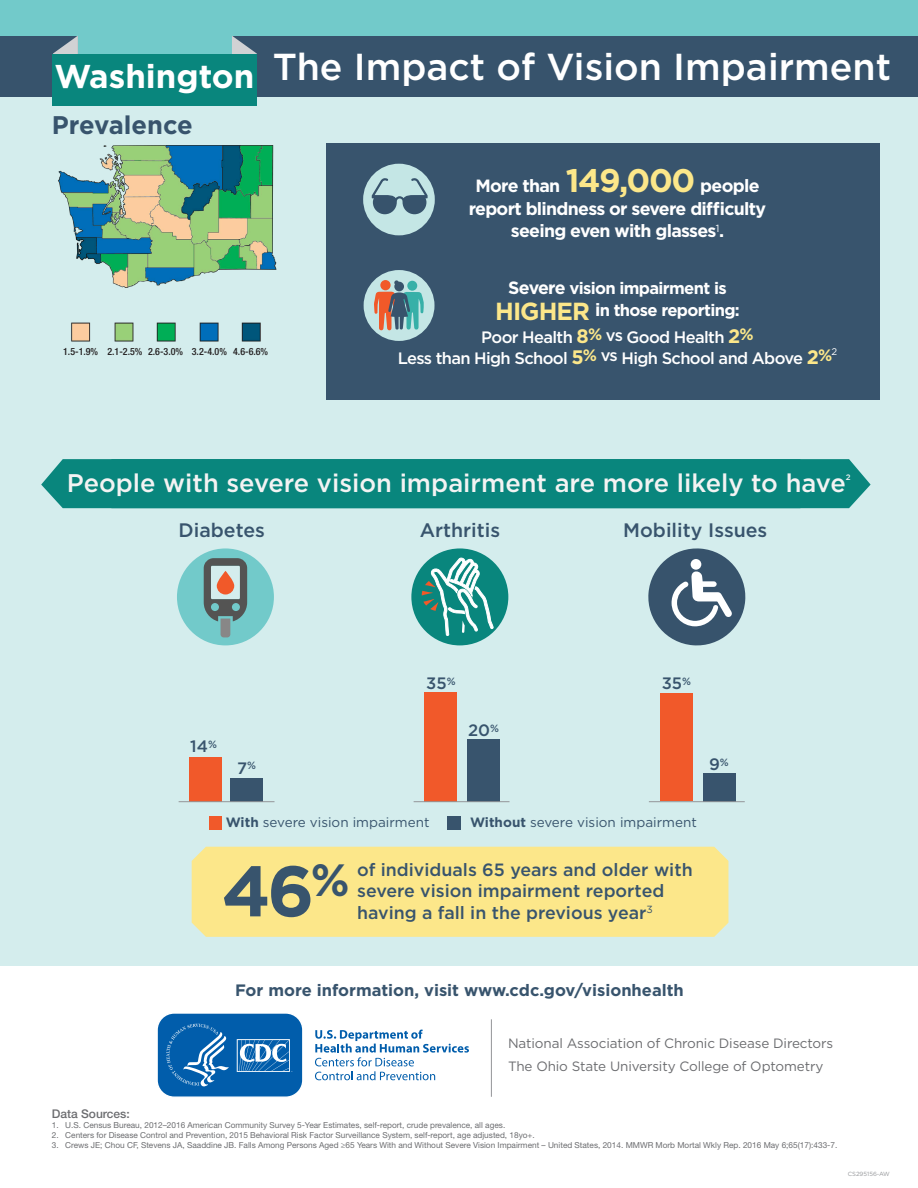
<style>
.page{position:relative;width:918px;height:1188px;background:#fff}
.page>*{position:absolute;margin:0;border:0;box-sizing:border-box;transform-origin:0 0}
.t1{font:700 71.25px "Gotham";color:#38546d}
.H1-_title{font:500 37.5px "Gotham";color:#fff}
.t2{font:700 33px "Gotham";color:#fff}
.t3{font:500 25.5px "Gotham";color:#f3f3f3}
.t4{font:700 25.5px "Gotham";color:#38546d}
.t5{font:500 19.5px "Gotham";color:#38546d}
.t6{font:500 17.85px/21.3px "Gotham";color:#38546d}
.t7{font:700 17.7px/22.5px "Gotham";letter-spacing:-.04em;color:#fff;text-align:center}
.t8{font:700 16.65px/22.5px "Gotham";letter-spacing:-.04em;color:#fff;text-align:center}
.t9{font:500 16.5px "Gotham";letter-spacing:-.04em;color:#fff}
.t10{font:700 16.5px "Gotham";color:#38546d}
.t11{font:500 16.5px "Gotham";letter-spacing:-.005em;color:#38546d}
.t12{font:13.5px/23px "Gotham";letter-spacing:-.01em;color:#6c6d70}
.t13{font:13.5px "Gotham";color:#38546d}
.t14{font:500 12px "Helvetica Neue LT Std";color:#6c6d70}
.t15{font:10.35px "Gotham";color:#38546d}
.t16{font:500 condensed 10.05px "Helvetica Neue LT Std";color:#231f20}
.t17{font:8.25px "Helvetica Neue LT Std";color:#6c6d70}
.t18{font:500 7.8px "Gotham";color:#f3f3f3}
.t19{font:6px "Gotham";color:#939598}
.s1{font-size:32.7px;color:#fce78a}
.s2{font-size:17.7px}
.s3{font-size:24.75px;color:#fce78a}
.s4{font-weight:700;font-size:19.5px;color:#fce78a}
.s5{font-weight:700}
</style>
<div class="page">
<div style="left:0;top:90px;width:918px;height:876px;background:#d4eded"></div>
<div style="left:0;top:0;width:918px;height:59px;background:#72caca"></div>
<div style="left:0;top:36px;width:78px;height:60px;background:#37536c"></div>
<svg style="left:53px;top:36px;width:25px;height:18px"></svg>
<div style="left:232px;top:36px;width:686px;height:60px;background:#37536c"></div>
<svg style="left:232px;top:36px;width:25px;height:18px"></svg>
<div style="left:53px;top:54px;width:204px;height:52px;background:#09867d"></div>
<div style="left:41px;top:459px;width:830px;height:49px;background:#09867d"></div>
<div style="left:189px;top:757px;width:32px;height:45px;background:#f1592a"></div>
<div style="left:425px;top:692px;width:32px;height:109px;background:#f1592a"></div>
<div style="left:660px;top:693px;width:32px;height:108px;background:#f1592a"></div>
<div style="left:231px;top:779px;width:32px;height:23px;background:#38546d"></div>
<div style="left:468px;top:740px;width:32px;height:62px;background:#38546d"></div>
<div style="left:703px;top:773px;width:32px;height:28px;background:#38546d"></div>
<svg style="left:315px;top:1030px;width:154px;height:50px"></svg>
<svg style="left:157px;top:1013px;width:146px;height:84px;background:#2574b7"></svg>
<img style="left:58px;top:145px;width:219px;height:197px">
<div style="left:326px;top:143px;width:554px;height:257px;background:#38546d"></div>
<div style="left:364px;top:270px;width:71px;height:71px;background:#c4e6e5;border-radius:50%"></div>
<div style="left:380px;top:280px;width:11px;height:10px;background:#f15929;border-radius:50%"></div>
<div style="left:407px;top:281px;width:10px;height:10px;background:#37b0a8;border-radius:50%"></div>
<div style="left:394px;top:282px;width:10px;height:9px;background:#37536c;border-radius:50%"></div>
<svg style="left:374px;top:292px;width:50px;height:38px"></svg>
<svg style="left:394px;top:280px;width:5px;height:5px"></svg>
<div style="left:363px;top:164px;width:72px;height:71px;background:#c4e6e5;border-radius:50%"></div>
<svg style="left:372px;top:178px;width:56px;height:36px"></svg>
<svg style="left:177px;top:548px;width:97px;height:97px"></svg>
<svg style="left:217px;top:571px;width:17px;height:24px"></svg>
<svg style="left:648px;top:548px;width:98px;height:98px"></svg>
<div style="left:411px;top:548px;width:97px;height:97px;background:#09867d;border-radius:50%"></div>
<svg style="left:422px;top:557px;width:72px;height:79px"></svg>
<hr style="left:179px;top:801px;width:96px;height:1px;background:#939598">
<hr style="left:414px;top:801px;width:96px;height:1px;background:#939598">
<hr style="left:649px;top:801px;width:96px;height:1px;background:#939598">
<div style="left:192px;top:847px;width:536px;height:90px;background:#fce78a"></div>
<div style="left:209px;top:816px;width:12px;height:14px;background:#f1592a"></div>
<div style="left:447px;top:816px;width:13px;height:14px;background:#38546d"></div>
<hr style="left:491px;top:1019px;width:1px;height:78px;background:#939598">
<h2 class="t2" style="left:55px;top:55px;width:201px">Washington</h2>
<h2 class="t4" style="left:52px;top:108px;width:143px">Prevalence</h2>
<h1 class="H1-_title" style="left:273px;top:42px;width:620px">The Impact of Vision Impairment</h1>
<p class="t7" style="left:469px;top:175px;width:299px">More than <span class="s1">149,000</span> people report blindness or severe difficulty seeing even with glasses<sup>1</sup>.</p>
<p class="t16" style="left:63px;top:346px;width:207px">1.5-1.9% 2.1-2.5% 2.6-3.0% 3.2-4.0% 4.6-6.6%</p>
<p class="t8" style="left:495px;top:277px;width:246px"><span class="s2">Severe</span> vision impairment is<br><span class="s3">HIGHER</span> <span class="s2">i</span>n those reporting:</p>
<p class="t9" style="left:481px;top:327px;width:274px">Poor Health <span class="s4">8</span><sup>%</sup> vs Good Health <span class="s4">2</span><sup>%</sup></p>
<p class="t9" style="left:398px;top:347px;width:441px">Less than High School <span class="s4">5</span><sup>%</sup> vs High School and Above <span class="s4">2</span><sup>%</sup><sup>2</sup></p>
<p class="t3" style="left:67px;top:466px;width:781px">People with severe vision impairment are more likely to have</p>
<p class="t18" style="left:846px;top:472px;width:6px">2</p>
<h2 class="t5" style="left:179px;top:518px;width:88px">Diabetes</h2>
<h2 class="t5" style="left:420px;top:518px;width:82px">Arthritis</h2>
<h2 class="t5" style="left:623px;top:518px;width:146px">Mobility Issues</h2>
<p class="t11" style="left:426px;top:673px;width:31px">35<sup>%</sup></p>
<p class="t11" style="left:662px;top:673px;width:31px">35<sup>%</sup></p>
<p class="t11" style="left:190px;top:735px;width:28px">14<sup>%</sup></p>
<p class="t11" style="left:237px;top:757px;width:20px">7<sup>%</sup></p>
<p class="t11" style="left:468px;top:719px;width:32px">20<sup>%</sup></p>
<p class="t11" style="left:709px;top:753px;width:21px">9<sup>%</sup></p>
<h3 class="t13" style="left:226px;top:813px;width:205px"><span class="s5">With</span> severe vision impairment</h3>
<h3 class="t13" style="left:470px;top:813px;width:228px"><span class="s5">Without</span> severe vision impairment</h3>
<p class="t1" style="left:222px;top:844px;width:130px">46<sup>%</sup></p>
<p class="t6" style="left:357px;top:859px;width:337px">of individuals 65 years and older with severe vision impairment reported having a fall in the previous year</p>
<p class="t15" style="left:647px;top:902px;width:8px">3</p>
<p class="t10" style="left:235px;top:979px;width:450px">For more information, visit www.cdc.gov/visionhealth</p>
<p class="t12" style="left:508px;top:1032px;width:327px">National Association of Chronic Disease Directors<br>The Ohio State University College of Optometry</p>
<p class="t14" style="left:52px;top:1106px;width:80px">Data Sources:</p>
<p class="t17" style="left:52px;top:1120px;width:455px">1. U.S. Census Bureau, 2012–2016 American Community Survey 5-Year Estimates, self-report, crude prevalence, all ages.</p>
<p class="t17" style="left:52px;top:1130px;width:484px">2. Centers for Disease Control and Prevention, 2015 Behavioral Risk Factor Surveillance System, self-report, age adjusted, 18yo+.</p>
<p class="t17" style="left:52px;top:1140px;width:787px">3. Crews JE; Chou CF, Stevens JA, Saaddine JB. Falls Among Persons Aged ≥65 Years With and Without Severe Vision Impairment – United States, 2014. MMWR Morb Mortal Wkly Rep. 2016 May 6;65(17):433-7.</p>
<p class="t19" style="left:848px;top:1170px;width:44px">CS295156-AW</p>
</div>
